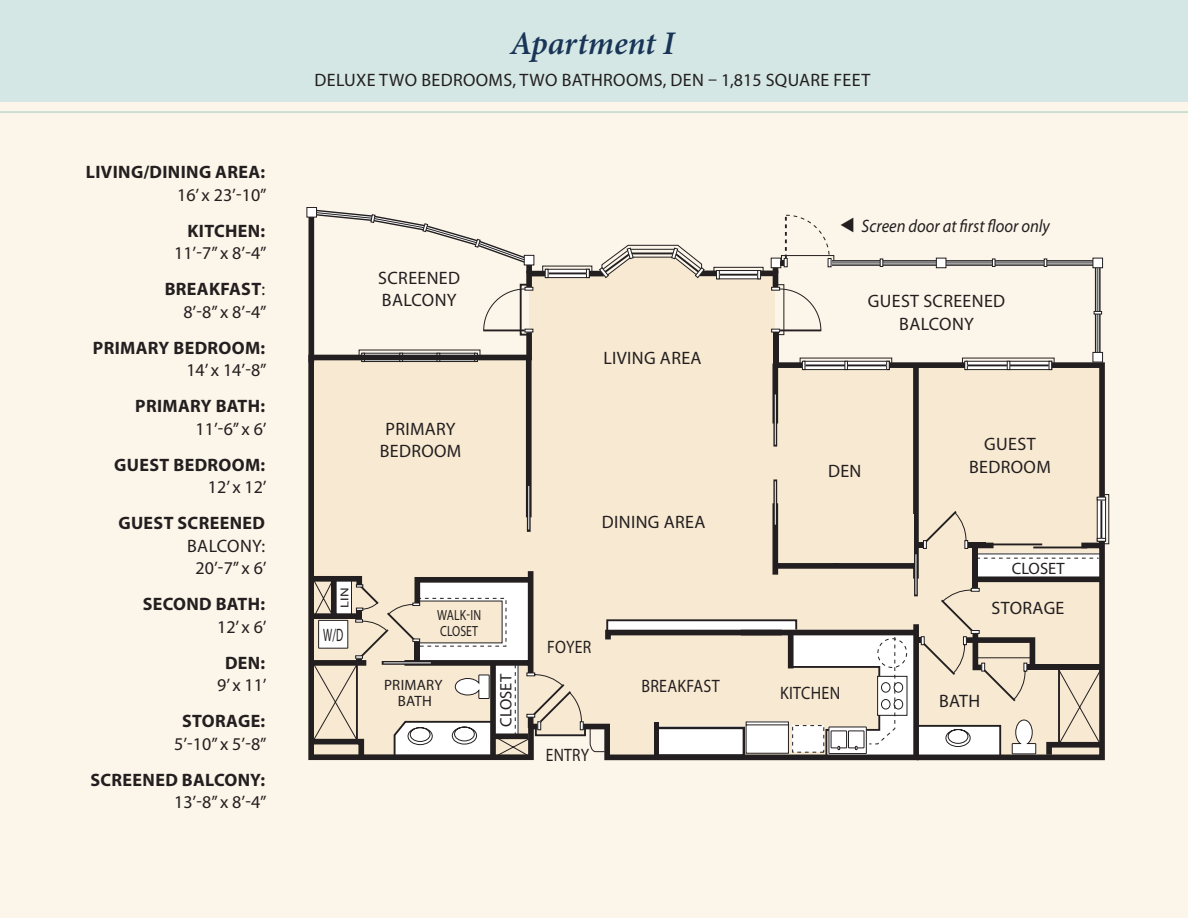
<style>
.page{position:relative;width:1188px;height:918px;background:#fff}
.page>*{position:absolute;margin:0;border:0;box-sizing:border-box;transform-origin:0 0}
.t1{font:italic 600 33px "Minion Pro";color:#183558}
.t2{font:18px "Myriad Pro";letter-spacing:.02em;color:#231f20}
.t3{font:700 18px "Myriad Pro";letter-spacing:.02em;color:#231f20}
.t4{font:italic 18px "Myriad Pro";color:#231f20;scale:.92 1}
.t5{font:18px "Myriad Pro";letter-spacing:.02em;color:#231f20;scale:.89 1}
.t6{font:18px "Myriad Pro";letter-spacing:.02em;color:#231f20;scale:.88 1}
.t7{font:18px "Myriad Pro";letter-spacing:.02em;color:#231f20;scale:.86 1}
.t8{font:18px "Myriad Pro";letter-spacing:.02em;color:#231f20;scale:.6 1}
.t9{font:16.5px "Myriad Pro";color:#231f20}
.t10{font:15px "Myriad Pro";letter-spacing:.02em;color:#231f20}
.t11{font:14.7px "Myriad Pro";color:#231f20;scale:.8 1}
.t12{font:11.55px "Myriad Pro";color:#231f20;scale:1.27 1}
.s1{font-weight:400}
</style>
<div class="page">
<div style="left:1px;top:0;width:1187px;height:918px;background:#fcf5e9"></div>
<hr style="left:0;top:0;width:1px;height:918px;background:#fcf5e9">
<div style="left:924px;top:359px;width:184px;height:186px;background:#f8ead2"></div>
<div style="left:309px;top:214px;width:5px;height:149px;background:#231f20"></div>
<div style="left:1101px;top:494px;width:8px;height:50px;border:1px solid #231f20"></div>
<div style="left:310px;top:209px;width:614px;height:288px;background:#f8ead2"></div>
<div style="left:307px;top:207px;width:10px;height:10px;background:#fff"></div>
<div style="left:306px;top:207px;width:11px;height:11px;border:1px solid #231f20"></div>
<svg style="left:772px;top:370px;width:6px;height:54px"></svg>
<hr style="left:775px;top:394px;width:1px;height:51px;background:#fff">
<div style="left:1092px;top:258px;width:11px;height:10px;background:#2f2b2c;border:1px solid #231f20"></div>
<svg style="left:308px;top:497px;width:798px;height:264px;background:#dfd5c3"></svg>
<hr style="left:655px;top:723px;width:4px;height:32px;background:#231f20">
<div style="left:655px;top:727px;width:90px;height:30px;border:2px solid #231f20"></div>
<div style="left:815px;top:514px;width:98px;height:49px;background:#f8ead2"></div>
<div style="left:0;top:0;width:1188px;height:102px;background:#d4e7e4"></div>
<hr style="left:0;top:111px;width:1188px;height:2px;background:#78bcad">
<svg style="left:313px;top:210px;width:789px;height:160px"></svg>
<p class="t3" style="left:86px;top:160px;width:181px">LIVING/DINING AREA:</p>
<p class="t2" style="left:177px;top:184px;width:91px">16’ x 23’-10”</p>
<p class="t3" style="left:187px;top:219px;width:79px">KITCHEN:</p>
<p class="t2" style="left:174px;top:242px;width:94px">11’-7” x 8’-4”</p>
<p class="t3" style="left:165px;top:277px;width:102px">BREAKFAST<span class="s1">:</span></p>
<p class="t2" style="left:183px;top:301px;width:85px">8’-8” x 8’-4”</p>
<p class="t3" style="left:93px;top:336px;width:174px">PRIMARY BEDROOM:</p>
<p class="t2" style="left:186px;top:359px;width:82px">14’ x 14’-8”</p>
<p class="t3" style="left:135px;top:394px;width:131px">PRIMARY BATH:</p>
<p class="t2" style="left:196px;top:418px;width:73px">11’-6” x 6’</p>
<p class="t3" style="left:114px;top:453px;width:152px">GUEST BEDROOM:</p>
<p class="t2" style="left:208px;top:476px;width:60px">12’ x 12’</p>
<p class="t3" style="left:118px;top:511px;width:148px">GUEST SCREENED</p>
<p class="t2" style="left:187px;top:535px;width:79px">BALCONY:</p>
<p class="t2" style="left:196px;top:557px;width:73px">20’-7” x 6’</p>
<p class="t3" style="left:143px;top:592px;width:124px">SECOND BATH:</p>
<p class="t2" style="left:217px;top:616px;width:51px">12’ x 6’</p>
<p class="t3" style="left:225px;top:651px;width:42px">DEN:</p>
<p class="t2" style="left:217px;top:674px;width:51px">9’ x 11’</p>
<p class="t3" style="left:182px;top:709px;width:85px">STORAGE:</p>
<p class="t2" style="left:174px;top:733px;width:94px">5’-10” x 5’-8”</p>
<p class="t3" style="left:90px;top:768px;width:176px">SCREENED BALCONY:</p>
<p class="t2" style="left:174px;top:791px;width:94px">13’-8” x 8’-4”</p>
<p class="t1" style="left:510px;top:20px;width:166px">Apartment I</p>
<p class="t2" style="left:314px;top:69px;width:557px">DELUXE TWO BEDROOMS, TWO BATHROOMS, DEN – 1,815 SQUARE FEET</p>
<p class="t4" style="left:861px;top:216px;width:206px">Screen door at first floor only</p>
<p class="t2" style="left:378px;top:267px;width:83px">SCREENED</p>
<p class="t2" style="left:382px;top:289px;width:76px">BALCONY</p>
<p class="t2" style="left:868px;top:290px;width:139px">GUEST SCREENED</p>
<p class="t2" style="left:899px;top:313px;width:76px">BALCONY</p>
<p class="t2" style="left:603px;top:346px;width:100px">LIVING AREA</p>
<p class="t2" style="left:385px;top:418px;width:72px">PRIMARY</p>
<p class="t2" style="left:380px;top:440px;width:83px">BEDROOM</p>
<p class="t12" style="left:337px;top:608px;width:18px;rotate:-90deg">LIN</p>
<p class="t11" style="left:437px;top:606px;width:57px">WALK-IN</p>
<p class="t8" style="left:323px;top:623px;width:35px">W/D</p>
<p class="t11" style="left:440px;top:622px;width:49px">CLOSET</p>
<p class="t2" style="left:602px;top:511px;width:105px">DINING AREA</p>
<p class="t6" style="left:547px;top:635px;width:52px">FOYER</p>
<p class="t9" style="left:496px;top:727px;width:54px;rotate:-90deg">CLOSET</p>
<p class="t10" style="left:384px;top:676px;width:60px">PRIMARY</p>
<p class="t5" style="left:641px;top:675px;width:90px">BREAKFAST</p>
<p class="t10" style="left:398px;top:692px;width:36px">BATH</p>
<p class="t7" style="left:546px;top:743px;width:52px">ENTRY</p>
<p class="t2" style="left:828px;top:460px;width:35px">DEN</p>
<p class="t5" style="left:780px;top:682px;width:69px">KITCHEN</p>
<p class="t2" style="left:984px;top:433px;width:53px">GUEST</p>
<p class="t2" style="left:969px;top:455px;width:83px">BEDROOM</p>
<p class="t9" style="left:1012px;top:558px;width:54px">CLOSET</p>
<p class="t2" style="left:992px;top:597px;width:74px">STORAGE</p>
<p class="t2" style="left:939px;top:690px;width:43px">BATH</p>
</div>
